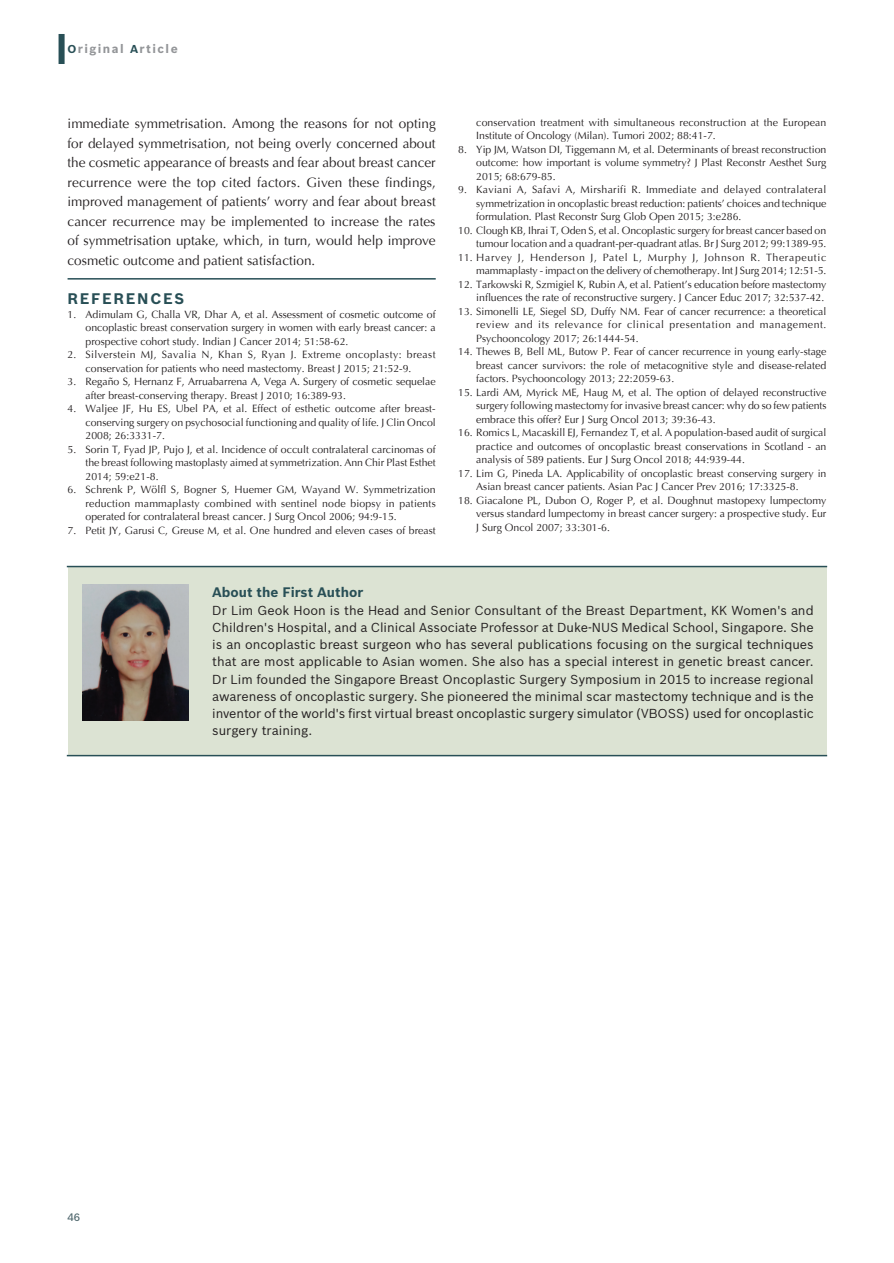
<style>
.page{position:relative;width:894px;height:1263px;background:#fff}
.page>*{position:absolute;margin:0;border:0;box-sizing:border-box;transform-origin:0 0}
.REFH{font:700 15px "Bosch Sans";letter-spacing:.11em;color:#284f56}
.TX{font:13.5px/19.5px "Optima";color:#231f20;text-align:justify}
.About_Author{font:700 13.5px "Bosch Sans";color:#284f56}
.AAU_TX{font:12.75px/17.2px "Bosch Sans";letter-spacing:-.005em;color:#231f20;text-align:justify}
.t1{font:700 12px "Bosch Sans";letter-spacing:.12em;color:#939598}
.REF{font:10.5px/13.5px "Optima";color:#231f20;text-align:justify}
.t2{font:500 10.5px "Bosch Sans";color:#4f676d}
.s1{font-size:11.25px;color:#284f56}
</style>
<div class="page">
<div style="left:58px;top:34px;width:7px;height:30px;background:#284f56"></div>
<hr style="left:68px;top:278px;width:367px;height:1px;background:#284f56">
<div style="left:68px;top:567px;width:758px;height:188px;background:#dce3d3"></div>
<hr style="left:67px;top:566px;width:759px;height:1px;background:#284f56">
<hr style="left:67px;top:755px;width:759px;height:1px;background:#284f56">
<img style="left:83px;top:584px;width:105px;height:136px">
<p class="t1" style="left:68px;top:42px;width:112px"><span class="s1">O</span>riginal <span class="s1">A</span>rticle</p>
<p class="TX" style="left:68px;top:114px;width:369px">immediate symmetrisation. Among the reasons for not opting for delayed symmetrisation, not being overly concerned about the cosmetic appearance of breasts and fear about breast cancer recurrence were the top cited factors. Given these findings, improved management of patients’ worry and fear about breast cancer recurrence may be implemented to increase the rates of symmetrisation uptake, which, in turn, would help improve cosmetic outcome and patient satisfaction.</p>
<p class="REFH" style="left:68px;top:289px;width:118px">REFERENCES</p>
<p class="REF" style="left:86px;top:308px;width:351px;text-indent:-18px">1. Adimulam G, Challa VR, Dhar A, et al. Assessment of cosmetic outcome of oncoplastic breast conservation surgery in women with early breast cancer: a prospective cohort study. Indian J Cancer 2014; 51:58-62.</p>
<p class="REF" style="left:68px;top:348px;width:369px;text-align:center">2. Silverstein MJ, Savalia N, Khan S, Ryan J. Extreme oncoplasty: breast conservation for patients who need mastectomy. Breast J 2015; 21:52-9.</p>
<p class="REF" style="left:86px;top:375px;width:351px;text-indent:-18px">3. Regaño S, Hernanz F, Arruabarrena A, Vega A. Surgery of cosmetic sequelae after breast-conserving therapy. Breast J 2010; 16:389-93.</p>
<p class="REF" style="left:86px;top:402px;width:351px;text-indent:-18px">4. Waljee JF, Hu ES, Ubel PA, et al. Effect of esthetic outcome after breast&shy;conserving surgery on psychosocial functioning and quality of life. J Clin Oncol 2008; 26:3331-7.</p>
<p class="REF" style="left:86px;top:443px;width:351px;text-indent:-18px">5. Sorin T, Fyad JP, Pujo J, et al. Incidence of occult contralateral carcinomas of the breast following mastoplasty aimed at symmetrization. Ann Chir Plast Esthet 2014; 59:e21-8.</p>
<p class="REF" style="left:86px;top:483px;width:351px;text-indent:-18px">6. Schrenk P, Wölfl S, Bogner S, Huemer GM, Wayand W. Symmetrization reduction mammaplasty combined with sentinel node biopsy in patients operated for contralateral breast cancer. J Surg Oncol 2006; 94:9-15.</p>
<p class="REF" style="left:68px;top:524px;width:369px">7. Petit JY, Garusi C, Greuse M, et al. One hundred and eleven cases of breast</p>
<p class="REF" style="left:476px;top:116px;width:351px">conservation treatment with simultaneous reconstruction at the European<br>Institute of Oncology (Milan). Tumori 2002; 88:41-7.</p>
<p class="REF" style="left:476px;top:143px;width:351px;text-indent:-18px">8. Yip JM, Watson DI, Tiggemann M, et al. Determinants of breast reconstruction outcome: how important is volume symmetry? J Plast Reconstr Aesthet Surg 2015; 68:679-85.</p>
<p class="REF" style="left:476px;top:183px;width:351px;text-indent:-18px">9. Kaviani A, Safavi A, Mirsharifi R. Immediate and delayed contralateral symmetrization in oncoplastic breast reduction: patients’ choices and technique formulation. Plast Reconstr Surg Glob Open 2015; 3:e286.</p>
<p class="REF" style="left:458px;top:224px;width:369px;text-align:right">10. Clough KB, Ihrai T, Oden S, et al. Oncoplastic surgery for breast cancer based on tumour location and a quadrant-per-quadrant atlas. Br J Surg 2012; 99:1389-95.</p>
<p class="REF" style="left:458px;top:251px;width:369px;text-align:right">11. Harvey J, Henderson J, Patel L, Murphy J, Johnson R. Therapeutic mammaplasty - impact on the delivery of chemotherapy. Int J Surg 2014; 12:51-5.</p>
<p class="REF" style="left:458px;top:278px;width:369px;text-align:right">12. Tarkowski R, Szmigiel K, Rubin A, et al. Patient’s education before mastectomy influences the rate of reconstructive surgery. J Cancer Educ 2017; 32:537-42.</p>
<p class="REF" style="left:476px;top:305px;width:351px;text-indent:-18px">13. Simonelli LE, Siegel SD, Duffy NM. Fear of cancer recurrence: a theoretical review and its relevance for clinical presentation and management.<br>Psychooncology 2017; 26:1444-54.</p>
<p class="REF" style="left:476px;top:345px;width:351px;text-indent:-18px">14. Thewes B, Bell ML, Butow P. Fear of cancer recurrence in young early-stage breast cancer survivors: the role of metacognitive style and disease-related factors. Psychooncology 2013; 22:2059-63.</p>
<p class="REF" style="left:476px;top:386px;width:351px;text-indent:-18px">15. Lardi AM, Myrick ME, Haug M, et al. The option of delayed reconstructive surgery following mastectomy for invasive breast cancer: why do so few patients embrace this offer? Eur J Surg Oncol 2013; 39:36-43.</p>
<p class="REF" style="left:476px;top:426px;width:351px;text-indent:-18px">16. Romics L, Macaskill EJ, Fernandez T, et al. A population-based audit of surgical practice and outcomes of oncoplastic breast conservations in Scotland - an analysis of 589 patients. Eur J Surg Oncol 2018; 44:939-44.</p>
<p class="REF" style="left:476px;top:467px;width:351px;text-indent:-18px">17. Lim G, Pineda LA. Applicability of oncoplastic breast conserving surgery in<br>Asian breast cancer patients. Asian Pac J Cancer Prev 2016; 17:3325-8.</p>
<p class="REF" style="left:476px;top:494px;width:351px;text-indent:-18px">18. Giacalone PL, Dubon O, Roger P, et al. Doughnut mastopexy lumpectomy versus standard lumpectomy in breast cancer surgery: a prospective study. Eur J Surg Oncol 2007; 33:301-6.</p>
<p class="About_Author" style="left:212px;top:584px;width:152px">About the First Author</p>
<p class="AAU_TX" style="left:212px;top:601px;width:603px">Dr Lim Geok Hoon is the Head and Senior Consultant of the Breast Department, KK Women's and Children's Hospital, and a Clinical Associate Professor at Duke-NUS Medical School, Singapore. She is an oncoplastic breast surgeon who has several publications focusing on the surgical techniques that are most applicable to Asian women. She also has a special interest in genetic breast cancer.<br>Dr Lim founded the Singapore Breast Oncoplastic Surgery Symposium in 2015 to increase regional awareness of oncoplastic surgery. She pioneered the minimal scar mastectomy technique and is the inventor of the world's first virtual breast oncoplastic surgery simulator (VBOSS) used for oncoplastic surgery training.</p>
<p class="t2" style="left:68px;top:1211px;width:14px">46</p>
</div>
